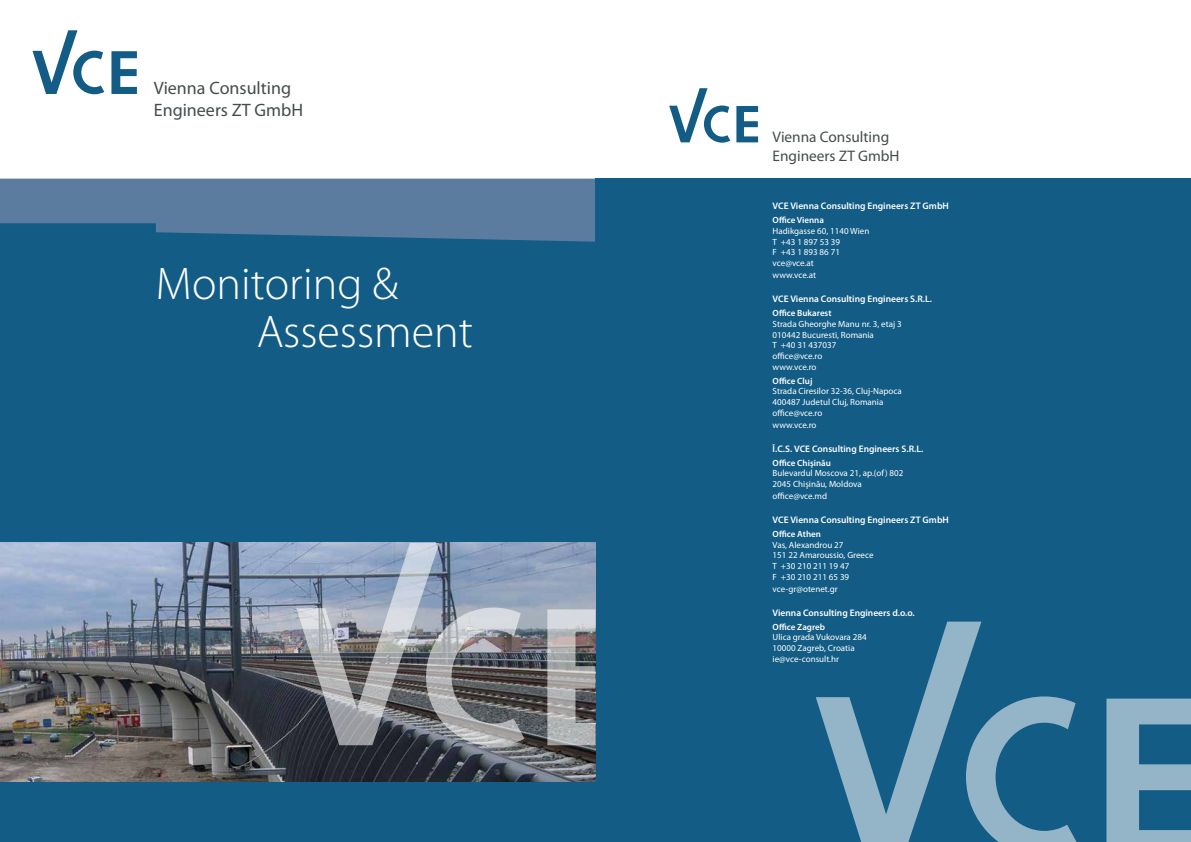
<style>
.page{position:relative;width:1191px;height:842px;background:#fff}
.page>*{position:absolute;margin:0;border:0;box-sizing:border-box;transform-origin:0 0}
.t1{font:300 46px/47.7px "Myriad Pro";color:#fff}
.t2{font:18px/21.6px "Myriad Pro";color:#444c4c}
.t3{font:15.3px/18.4px "Myriad Pro";color:#444c4c}
.t4{font:600 9.5px "Myriad Pro";color:#fff}
.t5{font:9px/10.8px "Myriad Pro";color:#fff}
.t6{font:600 9px "Myriad Pro";color:#fff}
</style>
<div class="page">
<div style="left:0;top:215px;width:595px;height:627px;background:#125c85"></div>
<svg style="left:0;top:179px;width:595px;height:63px;background:#51779b"></svg>
<div style="left:595px;top:179px;width:596px;height:663px;background:#125c85"></div>
<img style="left:0;top:543px;width:595px;height:238px">
<svg style="left:32px;top:30px;width:72px;height:64px"></svg>
<svg style="left:111px;top:51px;width:26px;height:43px"></svg>
<img style="left:296px;top:543px;width:228px;height:203px">
<svg style="left:547px;top:609px;width:48px;height:136px;background:#a1a1a2"></svg>
<svg style="left:669px;top:88px;width:61px;height:55px"></svg>
<svg style="left:736px;top:106px;width:22px;height:36px"></svg>
<svg style="left:816px;top:622px;width:261px;height:220px"></svg>
<svg style="left:1106px;top:699px;width:85px;height:143px"></svg>
<h2 class="t2" style="left:154px;top:77px;width:151px">Vienna Consulting<br>Engineers ZT GmbH</h2>
<h1 class="t1" style="left:257px;top:259px;width:218px;text-indent:-101px">Monitoring &amp;<br>Assessment</h1>
<h3 class="t3" style="left:772px;top:128px;width:128px">Vienna Consulting<br>Engineers ZT GmbH</h3>
<p class="t4" style="left:772px;top:200px;width:178px">VCE Vienna Consulting Engineers ZT GmbH</p>
<p class="t6" style="left:772px;top:214px;width:53px">Office Vienna</p>
<p class="t5" style="left:772px;top:225px;width:98px">Hadikgasse 60, 1140 Wien<br>T +43 1 897 53 39<br>F +43 1 893 86 71 vce@vce.at</p>
<p class="t5" style="left:772px;top:270px;width:45px">www.vce.at</p>
<p class="t4" style="left:772px;top:293px;width:161px">VCE Vienna Consulting Engineers S.R.L.</p>
<p class="t6" style="left:772px;top:307px;width:60px">Office Bukarest</p>
<p class="t5" style="left:772px;top:318px;width:131px">Strada Gheorghe Manu nr. 3, etaj 3<br>010442 Bucuresti, Romania<br>T +40 31 437037<br>office@vce.ro<br>www.vce.ro</p>
<p class="t6" style="left:772px;top:375px;width:41px">Office Cluj</p>
<p class="t5" style="left:772px;top:386px;width:131px">Strada Ciresilor 32-36, Cluj-Napoca<br>400487 Judetul Cluj, Romania office@vce.ro</p>
<p class="t5" style="left:772px;top:419px;width:45px">www.vce.ro</p>
<p class="t4" style="left:772px;top:443px;width:152px">Î.C.S. VCE Consulting Engineers S.R.L.</p>
<p class="t6" style="left:772px;top:457px;width:60px">Office Chişinău</p>
<p class="t5" style="left:772px;top:468px;width:132px">Bulevardul Moscova 21, ap.(of) 802<br>2045 Chişinău, Moldova</p>
<p class="t5" style="left:772px;top:491px;width:56px">office@vce.md</p>
<p class="t4" style="left:772px;top:514px;width:178px">VCE Vienna Consulting Engineers ZT GmbH</p>
<p class="t6" style="left:772px;top:528px;width:50px">Office Athen</p>
<p class="t5" style="left:772px;top:539px;width:102px">Vas, Alexandrou 27<br>151 22 Amaroussio, Greece<br>T +30 210 211 19 47<br>F +30 210 211 65 39</p>
<p class="t5" style="left:772px;top:583px;width:67px">vce-gr@otenet.gr</p>
<p class="t4" style="left:772px;top:607px;width:144px">Vienna Consulting Engineers d.o.o.</p>
<p class="t6" style="left:772px;top:621px;width:54px">Office Zagreb</p>
<p class="t5" style="left:772px;top:632px;width:96px">Ulica grada Vukovara 284<br>10000 Zagreb, Croatia ie@vce-consult.hr</p>
</div>
